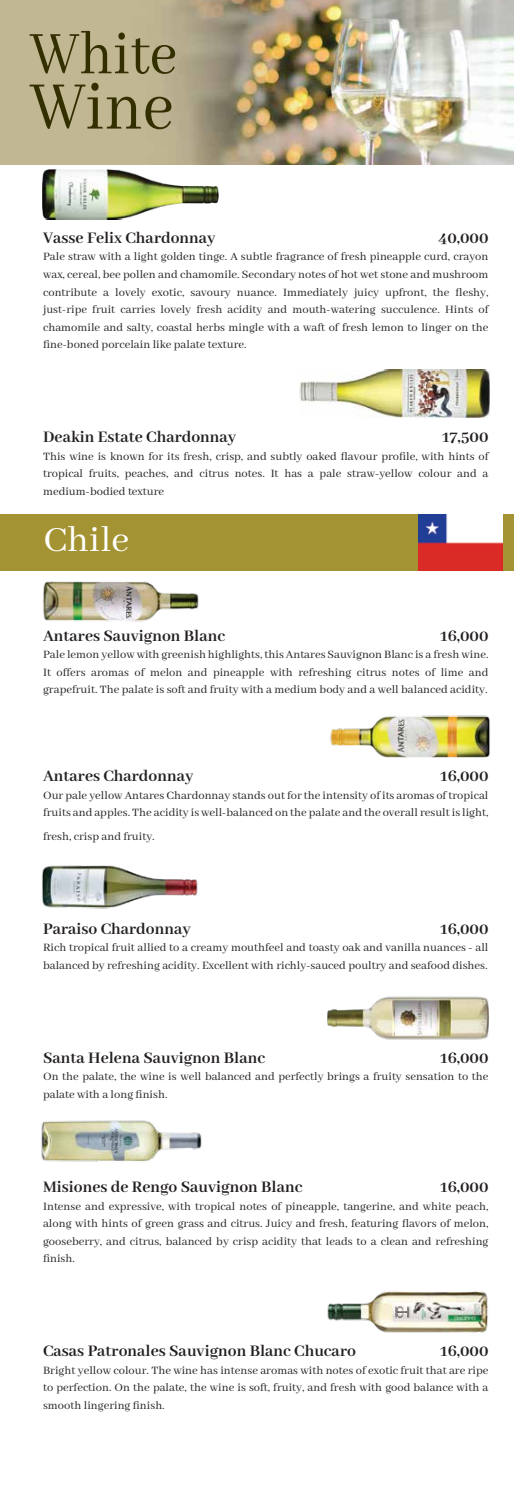
<style>
.page{position:relative;width:514px;height:1489px;background:#fff}
.page>*{position:absolute;margin:0;border:0;box-sizing:border-box;transform-origin:0 0}
.t1{font:75px "Abhaya Libre";color:#332f00;scale:.91 1}
.t2{font:66.62px "Abhaya Libre";color:#332f00;scale:.91 1}
.t3{font:39.25px "Abhaya Libre";color:#fff}
.t4{font:700 17.5px "Abhaya Libre";color:#231f20}
.t5{font:12.5px/17.5px "Abhaya Libre";color:#231f20;text-align:justify}
</style>
<div class="page">
<img style="left:43px;top:169px;width:175px;height:51px">
<img style="left:299px;top:370px;width:190px;height:48px">
<div style="left:0;top:514px;width:514px;height:56px;background:#a49332"></div>
<img style="left:419px;top:515px;width:83px;height:55px">
<img style="left:43px;top:581px;width:156px;height:41px">
<img style="left:330px;top:716px;width:160px;height:42px">
<img style="left:42px;top:865px;width:156px;height:43px">
<img style="left:327px;top:996px;width:161px;height:44px">
<img style="left:41px;top:1120px;width:161px;height:42px">
<img style="left:0;top:0;width:514px;height:165px">
<img style="left:327px;top:1290px;width:161px;height:43px">
<h2 class="t2" style="left:30px;top:18px;width:163px">White</h2>
<h1 class="t1" style="left:30px;top:66px;width:159px">Wine</h1>
<h3 class="t4" style="left:43px;top:228px;width:174px">Vasse Felix Chardonnay</h3>
<h3 class="t4" style="left:438px;top:228px;width:51px">40,000</h3>
<p class="t5" style="left:43px;top:248px;width:447px">Pale straw with a light golden tinge. A subtle fragrance of fresh pineapple curd, crayon wax, cereal, bee pollen and chamomile. Secondary notes of hot wet stone and mushroom contribute a lovely exotic, savoury nuance. Immediately juicy upfront, the fleshy, just-ripe fruit carries lovely fresh acidity and mouth-watering succulence. Hints of chamomile and salty, coastal herbs mingle with a waft of fresh lemon to linger on the fine-boned porcelain like palate texture.</p>
<h3 class="t4" style="left:43px;top:427px;width:195px">Deakin Estate Chardonnay</h3>
<h3 class="t4" style="left:442px;top:427px;width:48px">17,500</h3>
<p class="t5" style="left:43px;top:447px;width:447px">This wine is known for its fresh, crisp, and subtly oaked flavour profile, with hints of tropical fruits, peaches, and citrus notes. It has a pale straw-yellow colour and a medium-bodied texture</p>
<h3 class="t3" style="left:43px;top:518px;width:87px">Chile</h3>
<h3 class="t4" style="left:43px;top:626px;width:184px">Antares Sauvignon Blanc</h3>
<h3 class="t4" style="left:440px;top:626px;width:50px">16,000</h3>
<p class="t5" style="left:43px;top:646px;width:447px">Pale lemon yellow with greenish highlights, this Antares Sauvignon Blanc is a fresh wine.<br>It offers aromas of melon and pineapple with refreshing citrus notes of lime and grapefruit. The palate is soft and fruity with a medium body and a well balanced acidity.</p>
<h3 class="t4" style="left:43px;top:766px;width:152px">Antares Chardonnay</h3>
<h3 class="t4" style="left:440px;top:766px;width:50px">16,000</h3>
<p class="t5" style="left:43px;top:786px;width:447px">Our pale yellow Antares Chardonnay stands out for the intensity of its aromas of tropical fruits and apples. The acidity is well-balanced on the palate and the overall result is light,</p>
<p class="t5" style="left:43px;top:827px;width:113px">fresh, crisp and fruity.</p>
<h3 class="t4" style="left:43px;top:919px;width:149px">Paraiso Chardonnay</h3>
<h3 class="t4" style="left:440px;top:919px;width:50px">16,000</h3>
<p class="t5" style="left:43px;top:939px;width:447px">Rich tropical fruit allied to a creamy mouthfeel and toasty oak and vanilla nuances - all balanced by refreshing acidity. Excellent with richly-sauced poultry and seafood dishes.</p>
<h3 class="t4" style="left:43px;top:1048px;width:223px">Santa Helena Sauvignon Blanc</h3>
<h3 class="t4" style="left:440px;top:1048px;width:50px">16,000</h3>
<p class="t5" style="left:43px;top:1068px;width:447px">On the palate, the wine is well balanced and perfectly brings a fruity sensation to the palate with a long finish.</p>
<h3 class="t4" style="left:43px;top:1177px;width:261px">Misiones de Rengo Sauvignon Blanc</h3>
<h3 class="t4" style="left:440px;top:1177px;width:50px">16,000</h3>
<p class="t5" style="left:43px;top:1197px;width:447px">Intense and expressive, with tropical notes of pineapple, tangerine, and white peach, along with hints of green grass and citrus. Juicy and fresh, featuring flavors of melon, gooseberry, and citrus, balanced by crisp acidity that leads to a clean and refreshing finish.</p>
<h3 class="t4" style="left:43px;top:1341px;width:314px">Casas Patronales Sauvignon Blanc Chucaro</h3>
<h3 class="t4" style="left:440px;top:1341px;width:50px">16,000</h3>
<p class="t5" style="left:43px;top:1361px;width:447px">Bright yellow colour. The wine has intense aromas with notes of exotic fruit that are ripe to perfection. On the palate, the wine is soft, fruity, and fresh with good balance with a smooth lingering finish.</p>
</div>
